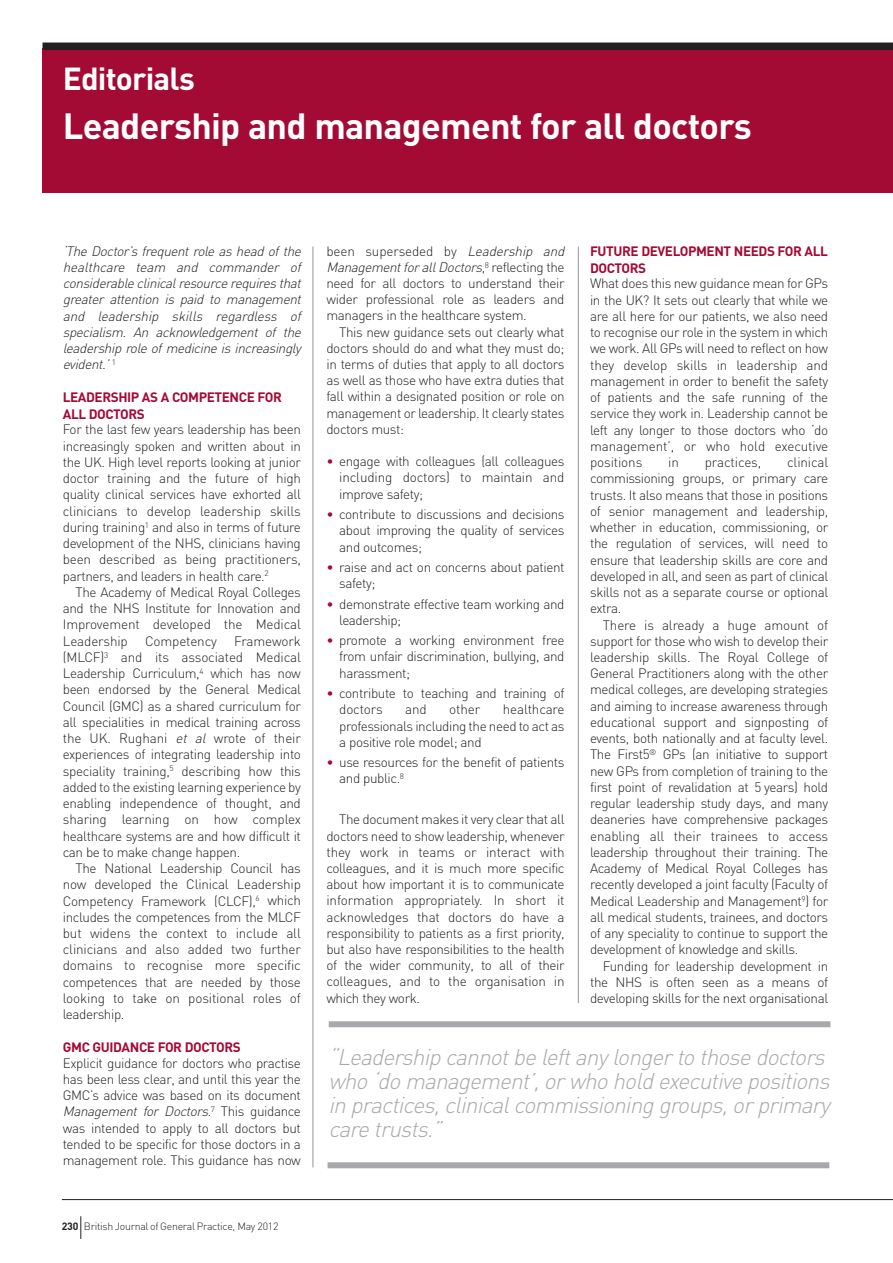
<style>
.page{position:relative;width:893px;height:1263px;background:#fff}
.page>*{position:absolute;margin:0;border:0;box-sizing:border-box;transform-origin:0 0}
.t1{font:700 36px "DIN";letter-spacing:-.02em;color:#fff}
.t2{font:700 31.5px "DIN";letter-spacing:-.025em;color:#fff}
.t3{font:italic 300 22.5px/24px "DIN";color:#a8a9ad}
.t4{font:300 13.5px/16.2px "DIN";letter-spacing:-.03em;color:#231f20;text-align:justify}
.t5{font:italic 300 13.5px/16.2px "DIN";color:#231f20}
.t6{font:700 13.5px/16.5px "DIN";letter-spacing:-.03em;color:#a30a34}
.t7{font:300 13.5px "DIN";letter-spacing:-.01em;color:#231f20}
.t8{font:300 10.5px "DIN";letter-spacing:-.025em;color:#231f20}
.s1{font-style:italic}
.s2{font-weight:700}
.s3{color:#a30a34}
</style>
<div class="page">
<hr style="left:62px;top:1199px;width:831px;height:1px;background:#231f20">
<svg style="left:80px;top:1216px;width:1px;height:23px"></svg>
<div style="left:43px;top:49px;width:850px;height:144px;background:#a30a34"></div>
<hr style="left:578px;top:247px;width:1px;height:756px;background:#939598">
<hr style="left:313px;top:247px;width:1px;height:920px;background:#939598">
<div style="left:43px;top:43px;width:850px;height:7px;background:#231f20"></div>
<div style="left:329px;top:1021px;width:501px;height:6px;background:#a8a9ad"></div>
<div style="left:328px;top:1162px;width:501px;height:6px;background:#a8a9ad"></div>
<h2 class="t2" style="left:63px;top:60px;width:134px">Editorials</h2>
<h1 class="t1" style="left:63px;top:105px;width:690px">Leadership and management for all doctors</h1>
<p class="t5" style="left:63px;top:243px;width:242px">‘The Doctor’s frequent role as head of the healthcare team and commander of considerable clinical resource requires that greater attention is paid to management and leadership skills regardless of specialism. An acknowledgement of the leadership role of medicine is increasingly evident.’ <sup>1</sup></p>
<p class="t6" style="left:63px;top:389px;width:221px">LEADERSHIP AS A COMPETENCE FOR<br>ALL DOCTORS</p>
<p class="t4" style="left:63px;top:422px;width:240px">For the last few years leadership has been increasingly spoken and written about in the UK. High level reports looking at junior doctor training and the future of high quality clinical services have exhorted all clinicians to develop leadership skills during training<sup>1</sup> and also in terms of future development of the NHS, clinicians having been described as being practitioners, partners, and leaders in health care.<sup>2</sup></p>
<p class="t4" style="left:63px;top:584px;width:240px;text-indent:13px">The Academy of Medical Royal Colleges and the NHS Institute for Innovation and Improvement developed the Medical Leadership</p>
<p class="t7" style="left:145px;top:633px;width:74px">Competency</p>
<p class="t4" style="left:63px;top:633px;width:240px;text-indent:171px">Framework (MLCF)<sup>3</sup> and its associated Medical Leadership Curriculum,<sup>4</sup> which has now been endorsed by the General Medical Council (GMC) as a shared curriculum for all specialities in medical training across the UK. Rughani <span class="s1">et al</span> wrote of their experiences of integrating leadership into speciality training,<sup>5</sup> describing how this added to the existing learning experience by enabling independence of thought, and sharing learning on how complex healthcare systems are and how difficult it can be to make change happen.</p>
<p class="t4" style="left:63px;top:860px;width:240px;text-indent:13px">The National Leadership Council has now developed the Clinical Leadership Competency Framework (CLCF),<sup>6</sup> which includes the competences from the MLCF but widens the context to include all clinicians and also added two further domains to recognise more specific competences that are needed by those looking to take on positional roles of leadership.</p>
<p class="t6" style="left:63px;top:1039px;width:180px">GMC GUIDANCE FOR DOCTORS</p>
<p class="t4" style="left:63px;top:1055px;width:240px">Explicit guidance for doctors who practise has been less clear, and until this year the GMC’s advice was based on its document <span class="s1">Management for Doctors</span>. <sup>7</sup> T h i s g u i d a n c e was intended to apply to all doctors but tended to be specific for those doctors in a management role. This guidance has now</p>
<p class="t8" style="left:62px;top:1220px;width:218px"><span class="s2">230</span> British Journal of General Practice, May 2012</p>
<p class="t4" style="left:326px;top:243px;width:242px;text-align:left">been superseded by <span class="s1">Leadership and Management for all Doctors</span>, <sup>8</sup> re f le c t i n g t h e need for all doctors to understand their wider professional role as leaders and managers in the healthcare system.</p>
<p class="t4" style="left:326px;top:324px;width:240px;text-indent:13px">This new guidance sets out clearly what doctors should do and what they must do; in terms of duties that apply to all doctors as well as those who have extra duties that fall within a designated position or role on management or leadership. It clearly states doctors must:</p>
<p class="t4" style="left:339px;top:453px;width:227px;text-indent:-13px"><span class="s3">•</span> engage with colleagues (all colleagues including doctors) to maintain and improve safety;</p>
<p class="t4" style="left:339px;top:506px;width:227px;text-indent:-13px"><span class="s3">•</span> contribute to discussions and decisions about improving the quality of services and outcomes;</p>
<p class="t4" style="left:339px;top:559px;width:227px;text-indent:-13px"><span class="s3">•</span> raise and act on concerns about patient safety;</p>
<p class="t4" style="left:339px;top:596px;width:227px;text-indent:-13px"><span class="s3">•</span> demonstrate effective team working and leadership;</p>
<p class="t4" style="left:339px;top:632px;width:227px;text-indent:-13px"><span class="s3">•</span> promote a working environment free from unfair discrimination, bullying, and harassment;</p>
<p class="t4" style="left:339px;top:685px;width:227px;text-indent:-13px"><span class="s3">•</span> contribute to teaching and training of doctors</p>
<p class="t4" style="left:339px;top:702px;width:227px;text-indent:164px">healthcare professionals including the need to act as a positive role model; and</p>
<p class="t4" style="left:339px;top:754px;width:227px;text-indent:-13px"><span class="s3">•</span> use resources for the benefit of patients and public.<sup>8</sup></p>
<p class="t4" style="left:326px;top:811px;width:240px;text-indent:13px">The document makes it very clear that all doctors need to show leadership, whenever they work in teams or interact with colleagues, and it is much more specific about how important it is to communicate information appropriately. In short it acknowledges that doctors do have a responsibility to patients as a first priority, but also have responsibilities to the health of the wider community, to all of their colleagues, and to the organisation in which they work.</p>
<p class="t4" style="left:405px;top:702px;width:23px">and</p>
<p class="t4" style="left:449px;top:702px;width:33px">other</p>
<p class="t6" style="left:590px;top:243px;width:239px">FUTURE DEVELOPMENT NEEDS FOR ALL<br>DOCTORS</p>
<p class="t4" style="left:590px;top:276px;width:240px">What does this new guidance mean for GPs in the UK? It sets out clearly that while we are all here for our patients, we also need to recognise our role in the system in which we work. All GPs will need to reflect on how they develop skills in leadership and management in order to benefit the safety of patients and the safe running of the service they work in. Leadership cannot be left any longer to those doctors who ‘do management’, or who hold executive positions</p>
<p class="t4" style="left:590px;top:454px;width:240px;text-indent:197px">clinical commissioning groups, or primary care trusts. It also means that those in positions of senior management and leadership, whether in education, commissioning, or the regulation of services, will need to ensure that leadership skills are core and developed in all, and seen as part of clinical skills not as a separate course or optional extra.</p>
<p class="t4" style="left:590px;top:617px;width:240px;text-indent:13px">There is already a huge amount of support for those who wish to develop their leadership skills. The Royal College of General Practitioners along with the other medical colleges, are developing strategies and aiming to increase awareness through educational support and signposting of events, both nationally and at faculty level.<br>The First5<sup>®</sup> GPs (an initiative to support new GPs from completion of training to the first point of revalidation at 5 years) hold regular leadership study days, and many deaneries have comprehensive packages enabling all their trainees to access leadership throughout their training. The Academy of Medical Royal Colleges has recently developed a joint faculty (Faculty of Medical Leadership and Management<sup>9</sup>) for all medical students, trainees, and doctors of any speciality to continue to support the development of knowledge and skills.</p>
<p class="t4" style="left:590px;top:958px;width:240px;text-indent:13px">Funding for leadership development in the NHS is often seen as a means of developing skills for the next organisational</p>
<p class="t4" style="left:668px;top:454px;width:12px">in</p>
<p class="t7" style="left:705px;top:454px;width:58px">practices,</p>
<h3 class="t3" style="left:329px;top:1045px;width:507px">“Leadership cannot be left any longer to those doctors who ‘do management’, or who hold executive positions in practices, clinical commissioning groups, or primary care trusts.”</h3>
</div>
